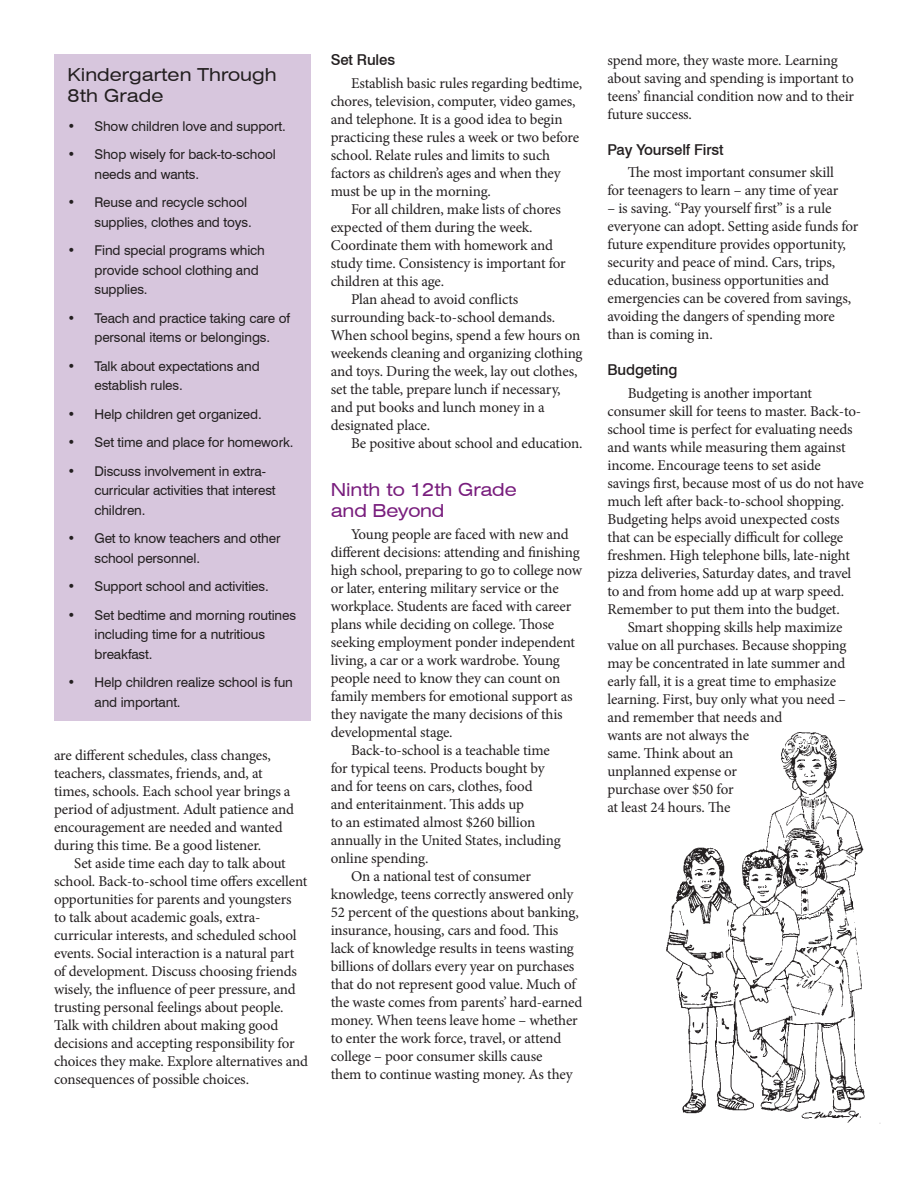
<style>
.page{position:relative;width:918px;height:1188px;background:#fff}
.page>*{position:absolute;margin:0;border:0;box-sizing:border-box;transform-origin:0 0}
.Sidebar_subhead{font:expanded 18px/21px "Swiss 721 BT";color:#231f20}
.subhead_1{font:expanded 18px/21px "Swiss 721 BT";letter-spacing:-.01em;color:#781d7d}
.body{font:15px/18px "Minion Pro";letter-spacing:-.015em;color:#231f20}
.subhead_2{font:500 15px "Swiss 721 BT";letter-spacing:-.01em;color:#231f20}
.t1{font:13.5px/19.5px "Swiss 721 BT";letter-spacing:-.01em;color:#231f20}
</style>
<div class="page">
<img style="left:666px;top:732px;width:215px;height:392px">
<div style="left:54px;top:54px;width:256px;height:666px;background:#d7c6dd"></div>
<p class="Sidebar_subhead" style="left:68px;top:64px;width:211px">Kindergarten Through<br>8th Grade</p>
<p class="t1" style="left:68px;top:116px;width:220px">• Show children love and support.</p>
<p class="t1" style="left:94px;top:145px;width:183px;text-indent:-27px">• Shop wisely for back-to-school needs and wants.</p>
<p class="t1" style="left:94px;top:193px;width:159px;text-indent:-27px">• Reuse and recycle school supplies, clothes and toys.</p>
<p class="t1" style="left:94px;top:241px;width:172px;text-indent:-27px">• Find special programs which provide school clothing and supplies.</p>
<p class="t1" style="left:68px;top:308px;width:224px;text-align:center">• Teach and practice taking care of personal items or belongings.</p>
<p class="t1" style="left:94px;top:356px;width:167px;text-indent:-27px">• Talk about expectations and establish rules.</p>
<p class="t1" style="left:68px;top:404px;width:196px">• Help children get organized.</p>
<p class="t1" style="left:68px;top:433px;width:228px">• Set time and place for homework.</p>
<p class="t1" style="left:94px;top:461px;width:183px;text-indent:-27px">• Discuss involvement in extra&shy;curricular activities that interest children.</p>
<p class="t1" style="left:94px;top:529px;width:188px;text-indent:-27px">• Get to know teachers and other school personnel.</p>
<p class="t1" style="left:68px;top:577px;width:203px">• Support school and activities.</p>
<p class="t1" style="left:94px;top:605px;width:203px;text-indent:-27px">• Set bedtime and morning routines including time for a nutritious breakfast.</p>
<p class="t1" style="left:94px;top:673px;width:200px;text-indent:-27px">• Help children realize school is fun and important.</p>
<p class="body" style="left:54px;top:746px;width:241px">are different schedules, class changes, teachers, classmates, friends, and, at times, schools. Each school year brings a period of adjustment. Adult patience and encouragement are needed and wanted during this time. Be a good listener.</p>
<p class="body" style="left:54px;top:854px;width:256px;text-indent:20px">Set aside time each day to talk about school. Back-to-school time offers excellent opportunities for parents and youngsters<br>to talk about academic goals, extra&shy;curricular interests, and scheduled school events. Social interaction is a natural part of development. Discuss choosing friends wisely, the influence of peer pressure, and trusting personal feelings about people.<br>Talk with children about making good decisions and accepting responsibility for choices they make. Explore alternatives and consequences of possible choices.</p>
<p class="subhead_2" style="left:331px;top:51px;width:66px">Set Rules</p>
<p class="body" style="left:331px;top:74px;width:253px;text-indent:20px">Establish basic rules regarding bedtime, chores, television, computer, video games, and telephone. It is a good idea to begin practicing these rules a week or two before school. Relate rules and limits to such factors as children’s ages and when they must be up in the morning.</p>
<p class="body" style="left:331px;top:200px;width:237px;text-indent:20px">For all children, make lists of chores expected of them during the week.<br>Coordinate them with homework and study time. Consistency is important for children at this age.</p>
<p class="body" style="left:331px;top:290px;width:253px;text-indent:20px">Plan ahead to avoid conflicts surrounding back-to-school demands.<br>When school begins, spend a few hours on weekends cleaning and organizing clothing and toys. During the week, lay out clothes, set the table, prepare lunch if necessary, and put books and lunch money in a designated place.</p>
<p class="body" style="left:351px;top:434px;width:233px">Be positive about school and education.</p>
<p class="subhead_1" style="left:331px;top:479px;width:188px">Ninth to 12th Grade and Beyond</p>
<p class="body" style="left:331px;top:526px;width:253px;text-indent:20px">Young people are faced with new and different decisions: attending and finishing high school, preparing to go to college now or later, entering military service or the workplace. Students are faced with career plans while deciding on college. Those seeking employment ponder independent living, a car or a work wardrobe. Young people need to know they can count on family members for emotional support as they navigate the many decisions of this developmental stage.</p>
<p class="body" style="left:331px;top:742px;width:232px;text-indent:20px">Back-to-school is a teachable time for typical teens. Products bought by and for teens on cars, clothes, food<br>and enteritainment. This adds up<br>to an estimated almost $260 billion annually in the United States, including online spending.</p>
<p class="body" style="left:331px;top:868px;width:253px;text-indent:20px">On a national test of consumer knowledge, teens correctly answered only 52 percent of the questions about banking, insurance, housing, cars and food. This lack of knowledge results in teens wasting billions of dollars every year on purchases that do not represent good value. Much of the waste comes from parents’ hard-earned money. When teens leave home – whether to enter the work force, travel, or attend college – poor consumer skills cause<br>them to continue wasting money. As they</p>
<p class="body" style="left:608px;top:51px;width:248px">spend more, they waste more. Learning about saving and spending is important to teens’ financial condition now and to their future success.</p>
<p class="subhead_2" style="left:608px;top:140px;width:118px">Pay Yourself First</p>
<p class="body" style="left:608px;top:164px;width:232px;text-align:right">The most important consumer skill<br>for teenagers to learn – any time of year</p>
<p class="body" style="left:608px;top:200px;width:252px">– is saving. “Pay yourself first” is a rule everyone can adopt. Setting aside funds for future expenditure provides opportunity, security and peace of mind. Cars, trips, education, business opportunities and emergencies can be covered from savings, avoiding the dangers of spending more than is coming in.</p>
<p class="subhead_2" style="left:608px;top:361px;width:71px">Budgeting</p>
<p class="body" style="left:608px;top:384px;width:258px;text-indent:20px">Budgeting is another important consumer skill for teens to master. Back-to&shy;school time is perfect for evaluating needs and wants while measuring them against income. Encourage teens to set aside savings first, because most of us do not have much left after back-to-school shopping.<br>Budgeting helps avoid unexpected costs that can be especially difficult for college freshmen. High telephone bills, late-night pizza deliveries, Saturday dates, and travel to and from home add up at warp speed.<br>Remember to put them into the budget.</p>
<p class="body" style="left:608px;top:618px;width:241px;text-indent:20px">Smart shopping skills help maximize value on all purchases. Because shopping may be concentrated in late summer and early fall, it is a great time to emphasize learning. First, buy only what you need – and remember that needs and<br>wants are not always the<br>same. Think about an<br>unplanned expense or<br>purchase over $50 for<br>at least 24 hours. The</p>
</div>
